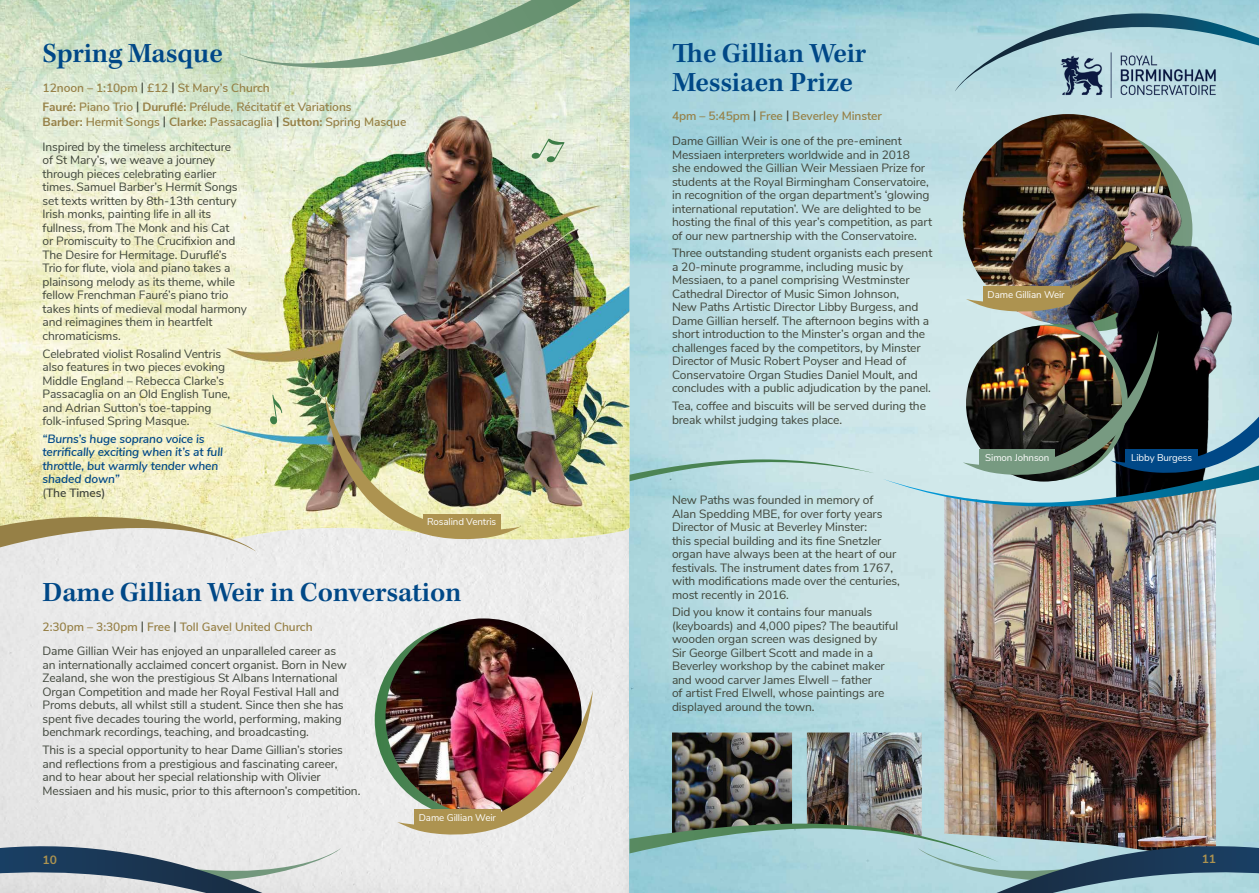
<style>
.page{position:relative;width:1259px;height:893px;background:#fff}
.page>*{position:absolute;margin:0;border:0;box-sizing:border-box;transform-origin:0 0}
.t1{font:600 28.5px/28.5px "Kepler Std";letter-spacing:-.005em;color:#004887}
.t2{font:12px/13.5px "Nunito Sans";letter-spacing:-.01em;color:#40463b}
.t3{font:600 12px/19.2px "Nunito Sans";letter-spacing:-.005em;color:#968046}
.t4{font:italic 600 12px/13.5px "Nunito Sans";letter-spacing:-.01em;color:#004887}
.t5{font:700 12px "Nunito Sans";color:#ad9350}
.t6{font:9.75px "Nunito Sans";letter-spacing:-.01em;color:#fff}
.s1{color:#40463b}
.s2{font-weight:700}
.s3{font-weight:400;font-style:normal;color:#40463b}
.s4{font-style:normal;color:#40463b}
</style>
<div class="page">
<div style="left:0;top:0;width:629px;height:893px;background:#ebebeb"></div>
<img style="left:629px;top:0;width:630px;height:812px">
<img style="left:963px;top:114px;width:210px;height:211px;border-radius:105px">
<img style="left:0;top:0;width:629px;height:543px">
<svg style="left:0;top:450px;width:256px;height:386px"></svg>
<svg style="left:239px;top:0;width:343px;height:92px;background:#c4d7bc"></svg>
<div style="left:375px;top:622px;width:196px;height:196px;background:#407f4a;border-radius:98px"></div>
<img style="left:385px;top:618px;width:197px;height:197px;border-radius:98px">
<svg style="left:629px;top:456px;width:245px;height:25px;background:#b2d4d2"></svg>
<img style="left:1059px;top:92px;width:157px;height:6px">
<img style="left:672px;top:732px;width:120px;height:80px">
<img style="left:807px;top:732px;width:115px;height:80px">
<img style="left:944px;top:519px;width:272px;height:293px">
<svg style="left:955px;top:2px;width:304px;height:90px;background:#96bdc8"></svg>
<svg style="left:531px;top:139px;width:33px;height:24px"></svg>
<svg style="left:269px;top:394px;width:13px;height:31px"></svg>
<img style="left:325px;top:395px;width:195px;height:156px">
<div style="left:423px;top:514px;width:77px;height:17px;background:#ad9350"></div>
<img style="left:397px;top:690px;width:196px;height:157px">
<div style="left:414px;top:810px;width:86px;height:17px;background:#ad9350"></div>
<img style="left:882px;top:167px;width:377px;height:352px">
<div style="left:1125px;top:450px;width:73px;height:15px;background:#004887"></div>
<img style="left:629px;top:812px;width:630px;height:81px">
<svg style="left:0;top:841px;width:341px;height:52px"></svg>
<h1 class="t1" style="left:43px;top:40px;width:182px">Spring Masque</h1>
<p class="t3" style="left:43px;top:77px;width:311px">12noon – 1:10pm <span class="s1">|</span> £12 <span class="s1">|</span> St Mary’s Church<br><span class="s2">Fauré:</span> Piano Trio <span class="s1">|</span> <span class="s2">Duruflé:</span> Prélude, Récitatif et Variations</p>
<p class="t3" style="left:43px;top:111px;width:365px"><span class="s2">Barber:</span> Hermit Songs <span class="s1">|</span> <span class="s2">Clarke:</span> Passacaglia <span class="s1">|</span> <span class="s2">Sutton:</span> Spring Masque</p>
<p class="t2" style="left:43px;top:139px;width:206px">Inspired by the timeless architecture<br>of St Mary’s, we weave a journey through pieces celebrating earlier times. Samuel Barber’s Hermit Songs set texts written by 8th-13th century Irish monks, painting life in all its fullness, from The Monk and his Cat<br>or Promiscuity to The Crucifixion and The Desire for Hermitage. Duruflé’s Trio for flute, viola and piano takes a plainsong melody as its theme, while fellow Frenchman Fauré’s piano trio takes hints of medieval modal harmony and reimagines them in heartfelt chromaticisms.</p>
<p class="t2" style="left:43px;top:346px;width:189px">Celebrated violist Rosalind Ventris also features in two pieces evoking Middle England – Rebecca Clarke’s Passacaglia on an Old English Tune, and Adrian Sutton’s toe-tapping folk-infused Spring Masque.</p>
<p class="t4" style="left:43px;top:431px;width:182px">“Burns’s huge soprano voice is terrifically exciting when it’s at full throttle, but warmly tender when shaded down”<br><span class="s3">(</span><span class="s4">The Times)</span></p>
<p class="t6" style="left:427px;top:515px;width:71px">Rosalind Ventris</p>
<h1 class="t1" style="left:43px;top:579px;width:420px">Dame Gillian Weir in Conversation</h1>
<p class="t3" style="left:43px;top:616px;width:271px">2:30pm – 3:30pm <span class="s1">|</span> Free <span class="s1">|</span> Toll Gavel United Church</p>
<p class="t2" style="left:43px;top:644px;width:306px">Dame Gillian Weir has enjoyed an unparalleled career as an internationally acclaimed concert organist. Born in New Zealand, she won the prestigious St Albans International Organ Competition and made her Royal Festival Hall and Proms debuts, all whilst still a student. Since then she has spent five decades touring the world, performing, making benchmark recordings, teaching, and broadcasting.</p>
<p class="t2" style="left:43px;top:742px;width:319px">This is a special opportunity to hear Dame Gillian’s stories and reflections from a prestigious and fascinating career, and to hear about her special relationship with Olivier Messiaen and his music, prior to this afternoon’s competition.</p>
<p class="t6" style="left:419px;top:810px;width:79px">Dame Gillian Weir</p>
<h1 class="t1" style="left:672px;top:40px;width:196px">The Gillian Weir<br>Messiaen Prize</h1>
<p class="t3" style="left:672px;top:106px;width:211px">4pm – 5:45pm <span class="s1">|</span> Free <span class="s1">|</span> Beverley Minster</p>
<p class="t2" style="left:672px;top:133px;width:262px">Dame Gillian Weir is one of the pre-eminent Messiaen interpreters worldwide and in 2018<br>she endowed the Gillian Weir Messiaen Prize for students at the Royal Birmingham Conservatoire, in recognition of the organ department’s ‘glowing international reputation’. We are delighted to be hosting the final of this year’s competition, as part of our new partnership with the Conservatoire.</p>
<p class="t2" style="left:672px;top:246px;width:262px">Three outstanding student organists each present a 20-minute programme, including music by Messiaen, to a panel comprising Westminster Cathedral Director of Music Simon Johnson,<br>New Paths Artistic Director Libby Burgess, and Dame Gillian herself. The afternoon begins with a short introduction to the Minster’s organ and the challenges faced by the competitors, by Minster Director of Music Robert Poyser and Head of Conservatoire Organ Studies Daniel Moult, and concludes with a public adjudication by the panel.</p>
<p class="t2" style="left:672px;top:398px;width:255px">Tea, coffee and biscuits will be served during the break whilst judging takes place.</p>
<p class="t2" style="left:672px;top:492px;width:229px">New Paths was founded in memory of Alan Spedding MBE, for over forty years Director of Music at Beverley Minster:<br>this special building and its fine Snetzler organ have always been at the heart of our festivals. The instrument dates from 1767, with modifications made over the centuries, most recently in 2016.</p>
<p class="t2" style="left:672px;top:605px;width:228px">Did you know it contains four manuals (keyboards) and 4,000 pipes? The beautiful wooden organ screen was designed by<br>Sir George Gilbert Scott and made in a Beverley workshop by the cabinet maker and wood carver James Elwell – father<br>of artist Fred Elwell, whose paintings are displayed around the town.</p>
<p class="t6" style="left:987px;top:287px;width:79px">Dame Gillian Weir</p>
<p class="t6" style="left:985px;top:450px;width:66px">Simon Johnson</p>
<p class="t6" style="left:1131px;top:450px;width:62px">Libby Burgess</p>
<p class="t5" style="left:43px;top:851px;width:16px">10</p>
<p class="t5" style="left:1201px;top:850px;width:16px">11</p>
</div>
